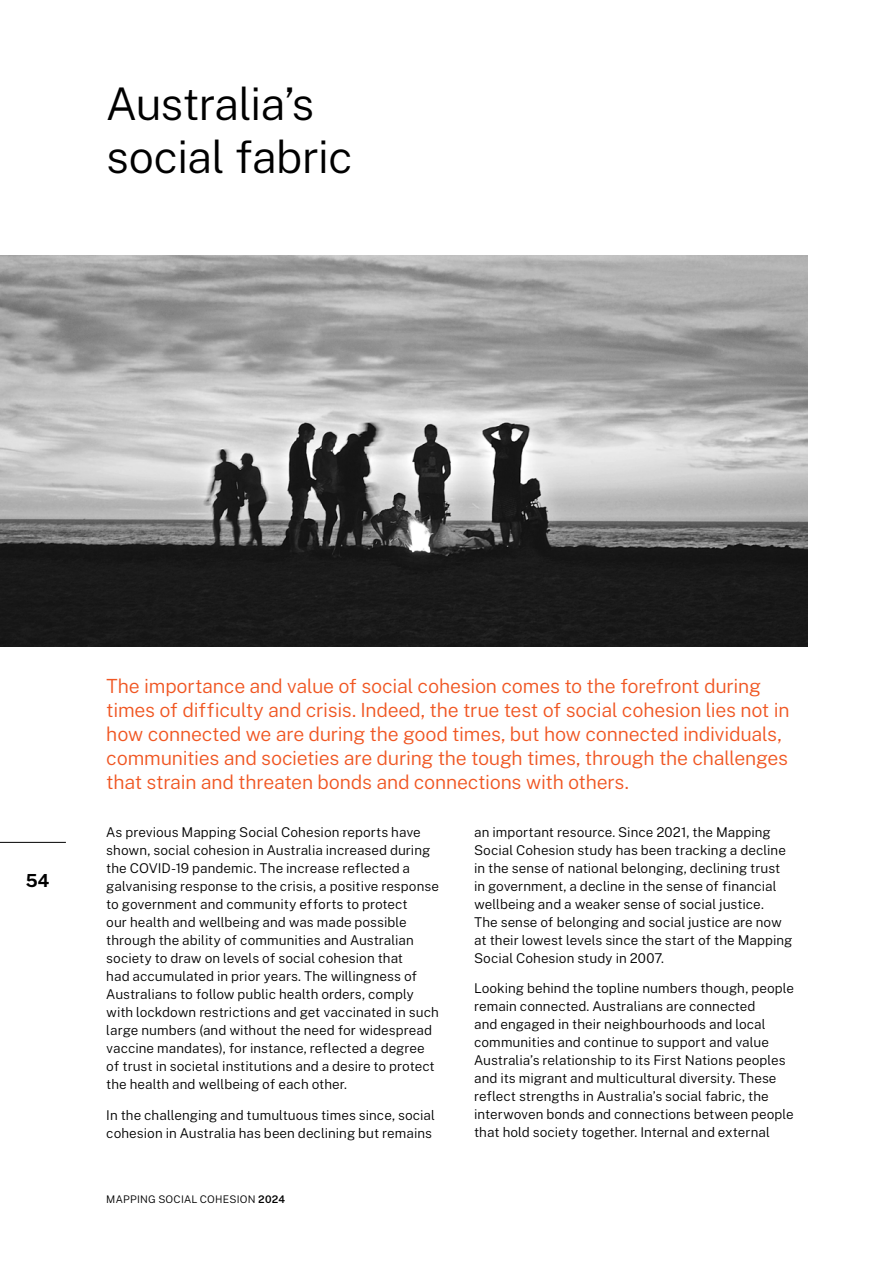
<style>
.page{position:relative;width:893px;height:1263px;background:#fff}
.page>*{position:absolute;margin:0;border:0;box-sizing:border-box;transform-origin:0 0}
.t1{font:300 45px/52.5px "Public Sans";letter-spacing:-.03em;color:#000}
.t2{font:300 19.5px/24px "Public Sans";letter-spacing:-.015em;color:#f05622}
.t3{font:700 18px "Public Sans";color:#000}
.t4{font:300 13.5px/18px "Public Sans";letter-spacing:-.005em;color:#000}
.t5{font:300 10.5px "Public Sans";letter-spacing:.02em;color:#000}
.s1{font-weight:600}
</style>
<div class="page">
<hr style="left:0;top:842px;width:66px;height:1px;background:#000">
<img style="left:0;top:255px;width:808px;height:391px">
<h1 class="t1" style="left:106px;top:76px;width:248px">Australia’s social fabric</h1>
<h3 class="t3" style="left:26px;top:866px;width:25px">54</h3>
<p class="t2" style="left:106px;top:673px;width:685px">The importance and value of social cohesion comes to the forefront during times of difficulty and crisis. Indeed, the true test of social cohesion lies not in how connected we are during the good times, but how connected individuals, communities and societies are during the tough times, through the challenges that strain and threaten bonds and connections with others.</p>
<p class="t4" style="left:106px;top:822px;width:334px">As previous Mapping Social Cohesion reports have shown, social cohesion in Australia increased during the COVID-19 pandemic. The increase reflected a galvanising response to the crisis, a positive response to government and community efforts to protect<br>our health and wellbeing and was made possible through the ability of communities and Australian society to draw on levels of social cohesion that<br>had accumulated in prior years. The willingness of Australians to follow public health orders, comply with lockdown restrictions and get vaccinated in such large numbers (and without the need for widespread vaccine mandates), for instance, reflected a degree of trust in societal institutions and a desire to protect the health and wellbeing of each other.</p>
<p class="t4" style="left:106px;top:1105px;width:330px">In the challenging and tumultuous times since, social cohesion in Australia has been declining but remains</p>
<p class="t4" style="left:474px;top:822px;width:320px">an important resource. Since 2021, the Mapping Social Cohesion study has been tracking a decline in the sense of national belonging, declining trust in government, a decline in the sense of financial wellbeing and a weaker sense of social justice.<br>The sense of belonging and social justice are now at their lowest levels since the start of the Mapping Social Cohesion study in 2007.</p>
<p class="t4" style="left:474px;top:979px;width:321px">Looking behind the topline numbers though, people remain connected. Australians are connected<br>and engaged in their neighbourhoods and local communities and continue to support and value Australia’s relationship to its First Nations peoples and its migrant and multicultural diversity. These reflect strengths in Australia’s social fabric, the interwoven bonds and connections between people that hold society together. Internal and external</p>
<p class="t5" style="left:106px;top:1191px;width:180px">MAPPING SOCIAL COHESION <span class="s1">2024</span></p>
</div>
